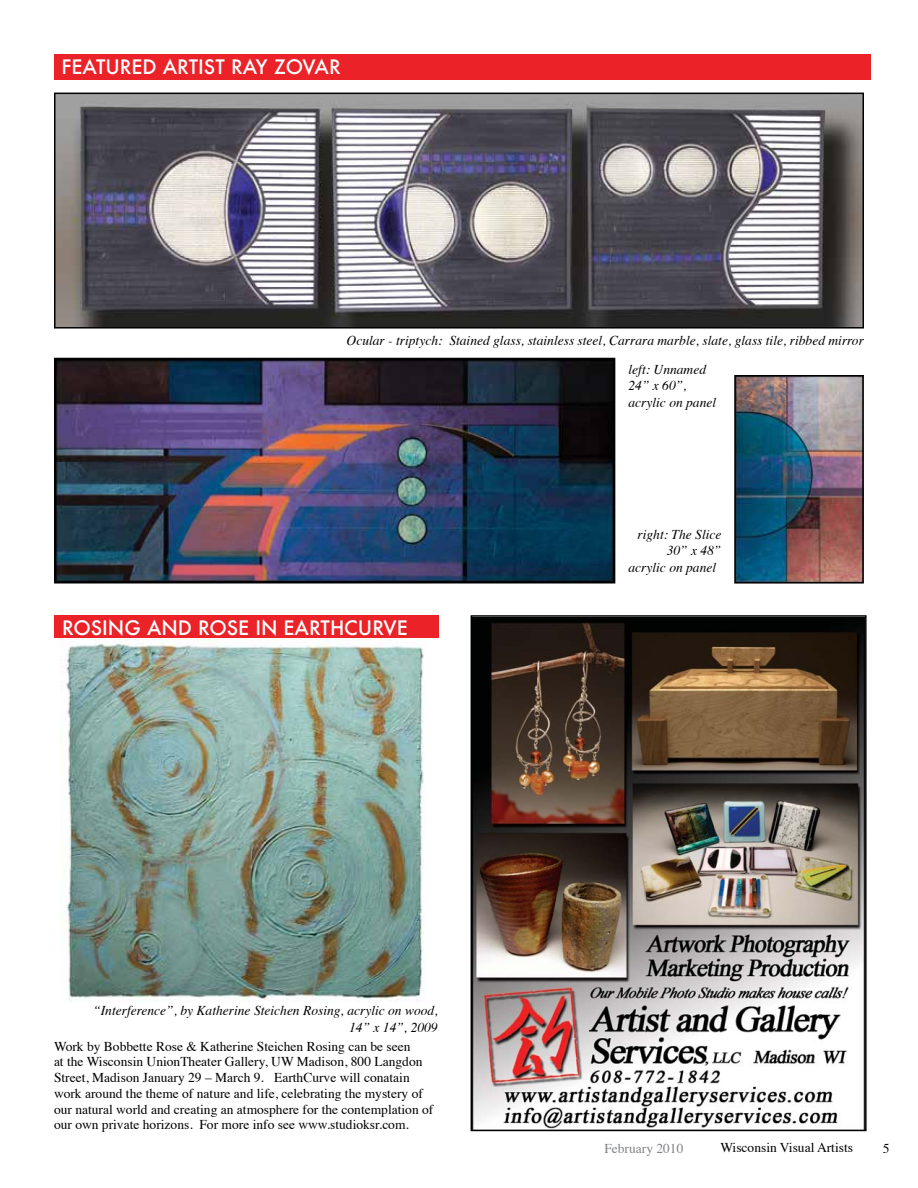
<style>
.page{position:relative;width:918px;height:1188px;background:#fff}
.page>*{position:absolute;margin:0;border:0;box-sizing:border-box;transform-origin:0 0}
.t1{font:500 19.5px "Futura";color:#fff}
.t2{font:13.5px/15.8px "Times";color:#000}
.t3{font:italic 13.5px/16.5px "Times";color:#000}
.t4{font:13.5px "Times";color:#808285}
</style>
<div class="page">
<div style="left:54px;top:54px;width:817px;height:25px;background:#eb2227"></div>
<img style="left:57px;top:96px;width:804px;height:230px">
<div style="left:54px;top:93px;width:810px;height:236px;border:2px solid #000"></div>
<img style="left:737px;top:378px;width:124px;height:203px">
<div style="left:734px;top:375px;width:130px;height:209px;border:2px solid #000"></div>
<img style="left:474px;top:618px;width:390px;height:510px">
<div style="left:471px;top:615px;width:396px;height:516px;border:2px solid #000"></div>
<img style="left:57px;top:361px;width:555px;height:220px">
<div style="left:54px;top:358px;width:561px;height:226px;border:2px solid #000"></div>
<div style="left:55px;top:615px;width:384px;height:23px;background:#eb2227"></div>
<img style="left:61px;top:639px;width:363px;height:363px">
<h1 class="t1" style="left:62px;top:53px;width:281px">FEATURED ARTIST RAY ZOVAR</h1>
<p class="t3" style="left:628px;top:326px;width:237px;line-height:28.5px;text-indent:-282px">Ocular - triptych: Stained glass, stainless steel, Carrara marble, slate, glass tile, ribbed mirror left: Unnamed</p>
<p class="t3" style="left:628px;top:377px;width:89px">24” x 60”, acrylic on panel</p>
<h1 class="t1" style="left:62px;top:614px;width:347px">ROSING AND ROSE IN EARTHCURVE</h1>
<p class="t3" style="left:93px;top:1002px;width:346px;text-align:right">“Interference”, by Katherine Steichen Rosing, acrylic on wood,<br>14” x 14”, 2009</p>
<p class="t2" style="left:54px;top:1037px;width:381px">Work by Bobbette Rose &amp; Katherine Steichen Rosing can be seen<br>at the Wisconsin UnionTheater Gallery, UW Madison, 800 Langdon Street, Madison January 29 – March 9. EarthCurve will conatain work around the theme of nature and life, celebrating the mystery of our natural world and creating an atmosphere for the contemplation of our own private horizons. For more info see www.studioksr.com.</p>
<p class="t3" style="left:638px;top:525px;width:85px">right: The Slice</p>
<p class="t3" style="left:667px;top:542px;width:56px">30” x 48”</p>
<p class="t3" style="left:628px;top:558px;width:89px">acrylic on panel</p>
<p class="t4" style="left:604px;top:1135px;width:81px">February 2010</p>
<p class="t2" style="left:720px;top:1139px;width:134px">Wisconsin Visual Artists</p>
<p class="t2" style="left:883px;top:1139px;width:8px">5</p>
</div>
